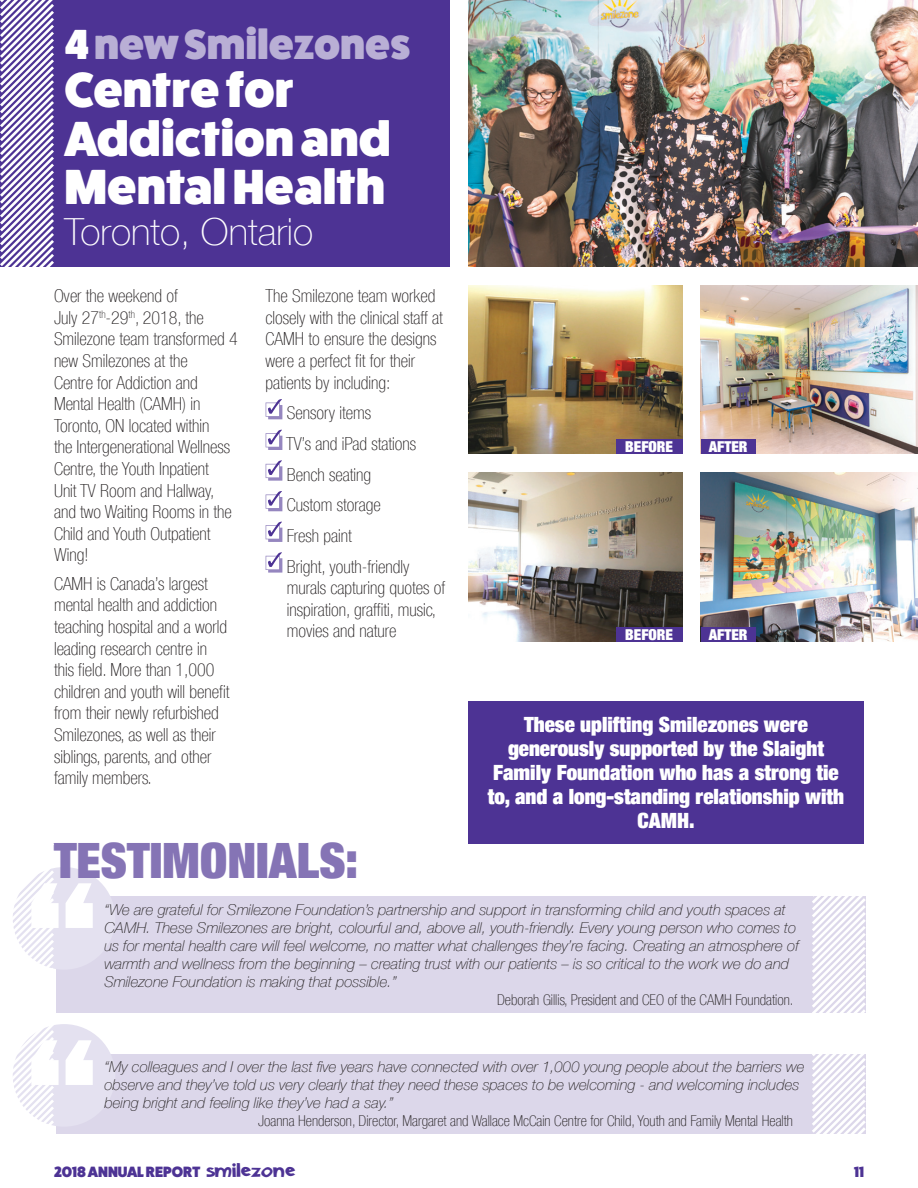
<style>
.page{position:relative;width:918px;height:1188px;background:#fff}
.page>*{position:absolute;margin:0;border:0;box-sizing:border-box;transform-origin:0 0}
.t1{font:49.5px/48.4px "Fat Frank Free";color:#fff}
.t2{font:900 condensed 48.75px "Helvetica Neue LT Com";color:#8574b5}
.t3{font:42.3px "Fat Frank Free";color:#b9afd5}
.t4{font:100 37.35px "Helvetica Neue LT Com";color:#fff}
.t5{font:900 condensed 21px/24px "Helvetica Neue LT Com";color:#fff;text-align:center}
.t6{font:19.5px "Aklatanic";color:#4d3394}
.t7{font:100 condensed 18px/21.6px "Helvetica Neue LT Com";color:#231f20}
.t8{font:italic 100 15px/18px "Helvetica Neue LT Com";color:#231f20}
.t9{font:100 condensed 15px "Helvetica Neue LT Com";color:#231f20}
.t10{font:900 condensed 15px "Helvetica Neue LT Com";color:#fff}
.t11{font:15px "Fat Frank Free";color:#4d3394}
.s1{color:#fff}
</style>
<div class="page">
<div style="left:56px;top:896px;width:810px;height:117px;background:#dcd7ea"></div>
<div style="left:56px;top:1054px;width:810px;height:80px;background:#dcd7ea"></div>
<svg style="left:809px;top:843px;width:57px;height:291px"></svg>
<div style="left:13px;top:867px;width:102px;height:103px;background:#e4e1f0;border-radius:50%"></div>
<div style="left:0;top:0;width:450px;height:266px;background:#4d3394"></div>
<div style="left:13px;top:1024px;width:102px;height:103px;background:#e4e1f0;border-radius:50%"></div>
<svg style="left:266px;top:399px;width:16px;height:20px"></svg>
<svg style="left:266px;top:430px;width:16px;height:20px"></svg>
<svg style="left:266px;top:460px;width:16px;height:21px"></svg>
<svg style="left:266px;top:491px;width:16px;height:20px"></svg>
<svg style="left:266px;top:522px;width:16px;height:20px"></svg>
<svg style="left:266px;top:552px;width:16px;height:21px"></svg>
<div style="left:468px;top:701px;width:396px;height:142px;background:#4d3394"></div>
<img style="left:468px;top:0;width:450px;height:266px">
<img style="left:468px;top:285px;width:215px;height:169px">
<img style="left:701px;top:285px;width:217px;height:169px">
<img style="left:468px;top:473px;width:215px;height:169px">
<img style="left:701px;top:473px;width:217px;height:169px">
<div style="left:616px;top:439px;width:67px;height:15px;background:#4d3394"></div>
<div style="left:616px;top:627px;width:67px;height:15px;background:#4d3394"></div>
<div style="left:701px;top:439px;width:54px;height:15px;background:#4d3394"></div>
<div style="left:701px;top:627px;width:54px;height:15px;background:#4d3394"></div>
<svg style="left:0;top:0;width:57px;height:267px"></svg>
<svg style="left:13px;top:867px;width:80px;height:259px"></svg>
<h3 class="t3" style="left:65px;top:26px;width:347px"><span class="s1">4</span> new Smilezones</h3>
<h1 class="t1" style="left:65px;top:69px;width:328px">Centre for<br>Addiction and<br>Mental Health</h1>
<h3 class="t4" style="left:65px;top:209px;width:250px">Toronto, Ontario</h3>
<p class="t7" style="left:54px;top:285px;width:185px">Over the weekend of<br>July 27<sup>th</sup>-29<sup>th</sup>, 2018, the<br>Smilezone team transformed 4 new Smilezones at the<br>Centre for Addiction and<br>Mental Health (CAMH) in<br>Toronto, ON located within<br>the Intergenerational Wellness<br>Centre, the Youth Inpatient<br>Unit TV Room and Hallway, and two Waiting Rooms in the<br>Child and Youth Outpatient<br>Wing!</p>
<p class="t7" style="left:54px;top:573px;width:177px">CAMH is Canada’s largest mental health and addiction teaching hospital and a world leading research centre in this field. More than 1,000 children and youth will benefit from their newly refurbished<br>Smilezones, as well as their siblings, parents, and other family members.</p>
<p class="t7" style="left:266px;top:285px;width:179px">The Smilezone team worked closely with the clinical staff at<br>CAMH to ensure the designs were a perfect fit for their patients by including:</p>
<p class="t7" style="left:286px;top:398px;width:131px;line-height:30.6px">Sensory items<br>TV’s and iPad stations<br>Bench seating<br>Custom storage<br>Fresh paint<br>Bright, youth-friendly</p>
<p class="t7" style="left:287px;top:577px;width:160px">murals capturing quotes of inspiration, graffiti, music, movies and nature</p>
<h2 class="t2" style="left:54px;top:830px;width:48px">Testim</h2>
<h2 class="t2" style="left:200px;top:830px;width:52px">onials</h2>
<h2 class="t2" style="left:346px;top:830px;width:14px">:</h2>
<p class="t10" style="left:625px;top:437px;width:49px">BEFORE</p>
<p class="t10" style="left:709px;top:437px;width:40px">AFTER</p>
<p class="t10" style="left:625px;top:625px;width:49px">BEFORE</p>
<p class="t10" style="left:709px;top:625px;width:40px">AFTER</p>
<p class="t5" style="left:488px;top:712px;width:358px">These uplifting Smilezones were generously supported by the Slaight<br>Family Foundation who has a strong tie to, and a long-standing relationship with<br>CAMH.</p>
<p class="t8" style="left:104px;top:901px;width:696px">“We are grateful for Smilezone Foundation’s partnership and support in transforming child and youth spaces at CAMH. These Smilezones are bright, colourful and, above all, youth-friendly. Every young person who comes to us for mental health care will feel welcome, no matter what challenges they’re facing. Creating an atmosphere of warmth and wellness from the beginning – creating trust with our patients – is so critical to the work we do and Smilezone Foundation is making that possible.”</p>
<p class="t9" style="left:497px;top:991px;width:298px">Deborah Gillis, President and CEO of the CAMH Foundation.</p>
<p class="t8" style="left:104px;top:1058px;width:702px">“My colleagues and I over the last five years have connected with over 1,000 young people about the barriers we observe and they’ve told us very clearly that they need these spaces to be welcoming - and welcoming includes being bright and feeling like they’ve had a say.”</p>
<p class="t9" style="left:258px;top:1113px;width:536px">Joanna Henderson, Director, Margaret and Wallace McCain Centre for Child, Youth and Family Mental Health</p>
<p class="t11" style="left:54px;top:1166px;width:55px">2018 ANNU</p>
<p class="t11" style="left:127px;top:1166px;width:56px">ALREPORT</p>
<p class="t6" style="left:206px;top:1159px;width:91px">smilezone</p>
<p class="t11" style="left:854px;top:1166px;width:11px">11</p>
</div>
